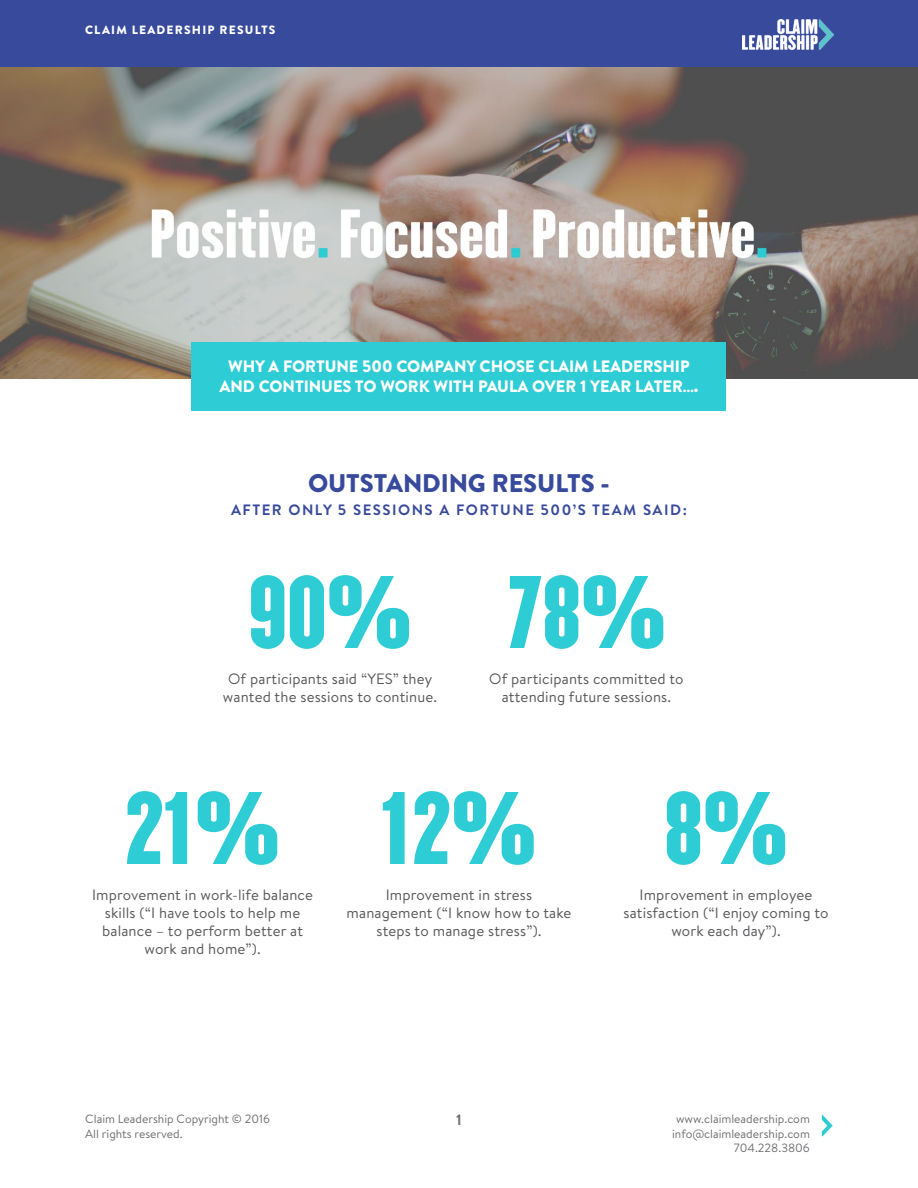
<style>
.page{position:relative;width:918px;height:1188px;background:#fff}
.page>*{position:absolute;margin:0;border:0;box-sizing:border-box;transform-origin:0 0}
.t1{font:90px "Champion HTF Lightweight";color:#2eccd4}
.t2{font:900 25.5px "Brandon Text";letter-spacing:-.005em;color:#384a9c}
.t3{font:900 16.5px/19.8px "Brandon Text";letter-spacing:-.005em;color:#fff;text-align:center}
.t4{font:15px/18px "Brandon Text";letter-spacing:.01em;color:#58585b;text-align:center}
.t5{font:700 15px "Brandon Text";letter-spacing:.1em;color:#384a9c}
.t6{font:700 15px "Brandon Text";color:#6d6e71}
.t7{font:12px/14.4px "Brandon Text";color:#6d6e71;text-align:right}
.t8{font:900 12px "Brandon Grotesque";letter-spacing:.1em;color:#fff}
</style>
<div class="page">
<img style="left:0;top:67px;width:918px;height:311px">
<div style="left:192px;top:342px;width:534px;height:68px;background:#2eccd4"></div>
<div style="left:0;top:0;width:918px;height:67px;background:#384a9c"></div>
<img style="left:743px;top:19px;width:90px;height:30px">
<svg style="left:822px;top:1115px;width:11px;height:22px"></svg>
<p class="t8" style="left:85px;top:21px;width:192px">CLAIM LEADERSHIP RESULTS</p>
<p class="t8" style="left:220px;top:21px;width:82px">CA E STUDY</p>
<p class="t3" style="left:219px;top:356px;width:481px">WHY A FORTUNE 500 COMPANY CHOSE CLAIM LEADERSHIP<br>AND CONTINUES TO WORK WITH PAULA OVER 1 YEAR LATER….</p>
<h2 class="t2" style="left:308px;top:465px;width:303px">OUTSTANDING RESULTS -</h2>
<p class="t5" style="left:231px;top:499px;width:457px">AFTER ONLY 5 SESSIONS A FORTUNE 500’S TEAM SAID:</p>
<h1 class="t1" style="left:248px;top:554px;width:165px">90%</h1>
<h1 class="t1" style="left:507px;top:554px;width:161px">78%</h1>
<p class="t4" style="left:228px;top:669px;width:206px">Of participants said “YES” they</p>
<p class="t4" style="left:489px;top:669px;width:196px">Of participants committed to</p>
<p class="t4" style="left:223px;top:687px;width:216px">wanted the sessions to continue.</p>
<p class="t4" style="left:502px;top:687px;width:171px">attending future sessions.</p>
<h1 class="t1" style="left:125px;top:770px;width:156px">21%</h1>
<p class="t4" style="left:92px;top:885px;width:222px">Improvement in work-life balance</p>
<p class="t4" style="left:102px;top:903px;width:202px">skills (“I have tools to help me balance – to perform better at work and home”).</p>
<h1 class="t1" style="left:382px;top:770px;width:156px">12%</h1>
<p class="t4" style="left:347px;top:885px;width:226px">Improvement in stress management (“I know how to take steps to manage stress”).</p>
<p class="t4" style="left:640px;top:885px;width:174px">Improvement in employee</p>
<h1 class="t1" style="left:664px;top:770px;width:125px">8%</h1>
<p class="t4" style="left:623px;top:903px;width:207px">satisfaction (“I enjoy coming to work each day”).</p>
<p class="t7" style="left:85px;top:1111px;width:186px;text-align:left">Claim Leadership Copyright © 2016<br>All rights reserved.</p>
<p class="t6" style="left:456px;top:1110px;width:7px">1</p>
<p class="t7" style="left:672px;top:1111px;width:139px">www.claimleadership.com info@claimleadership.com<br>704.228.3806</p>
</div>
